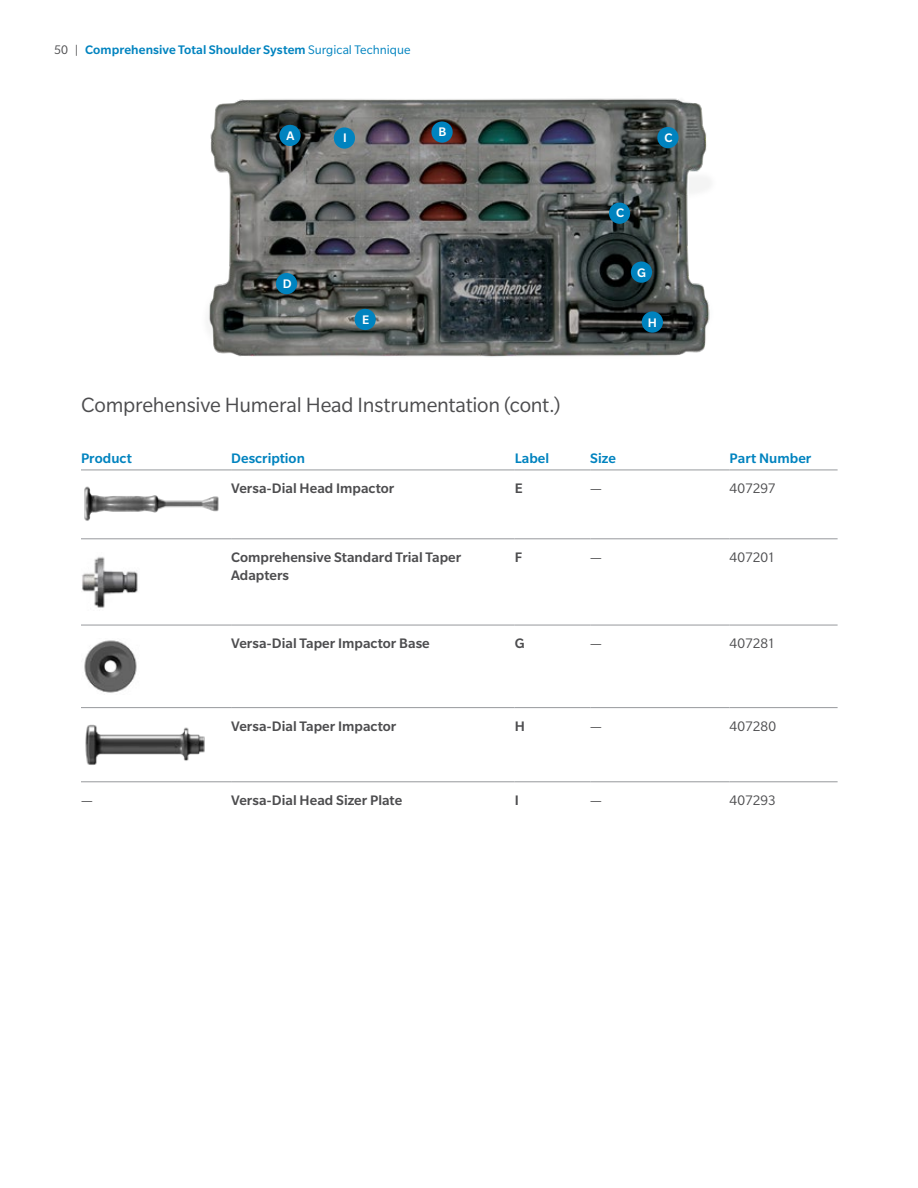
<style>
.page{position:relative;width:918px;height:1188px;background:#fff}
.page>*{position:absolute;margin:0;border:0;box-sizing:border-box;transform-origin:0 0}
.t1{font:22.5px "Slate Pro";letter-spacing:-.01em;color:#4d4d4f}
.t2{font:500 15px/18px "Slate Pro";color:#4d4d4f}
.t3{font:500 15px "Slate Pro";color:#0083bf}
.t4{font:15px "Slate Pro";letter-spacing:.005em;color:#4d4d4f}
.t5{font:500 13.5px "Slate Pro";letter-spacing:.005em;color:#0083bf}
.t6{font:500 13.5px "Slate Pro";color:#fff}
.s1{font-weight:400;color:#4d4d4f}
.s2{font-weight:400}
</style>
<div class="page">
<img style="left:208px;top:98px;width:502px;height:259px">
<div style="left:279px;top:125px;width:22px;height:21px;background:#0083bf;border-radius:50%"></div>
<div style="left:334px;top:127px;width:21px;height:22px;background:#0083bf;border-radius:50%"></div>
<div style="left:431px;top:121px;width:22px;height:22px;background:#0083bf;border-radius:50%"></div>
<div style="left:657px;top:127px;width:22px;height:21px;background:#0083bf;border-radius:50%"></div>
<div style="left:609px;top:203px;width:21px;height:21px;background:#0083bf;border-radius:50%"></div>
<div style="left:631px;top:262px;width:21px;height:21px;background:#0083bf;border-radius:50%"></div>
<div style="left:642px;top:311px;width:21px;height:22px;background:#0083bf;border-radius:50%"></div>
<div style="left:355px;top:309px;width:21px;height:21px;background:#0083bf;border-radius:50%"></div>
<div style="left:276px;top:273px;width:21px;height:21px;background:#0083bf;border-radius:50%"></div>
<hr style="left:81px;top:469px;width:150px;height:1px;background:#a2a4a7">
<hr style="left:231px;top:469px;width:284px;height:1px;background:#a2a4a7">
<hr style="left:515px;top:469px;width:75px;height:1px;background:#a2a4a7">
<hr style="left:590px;top:469px;width:140px;height:1px;background:#a2a4a7">
<hr style="left:730px;top:469px;width:108px;height:1px;background:#a2a4a7">
<hr style="left:81px;top:538px;width:150px;height:1px;background:#a2a4a7">
<hr style="left:231px;top:538px;width:284px;height:1px;background:#a2a4a7">
<hr style="left:515px;top:538px;width:75px;height:1px;background:#a2a4a7">
<hr style="left:590px;top:538px;width:140px;height:1px;background:#a2a4a7">
<hr style="left:730px;top:538px;width:108px;height:1px;background:#a2a4a7">
<hr style="left:81px;top:624px;width:150px;height:2px;background:#a2a4a7">
<hr style="left:231px;top:624px;width:284px;height:2px;background:#a2a4a7">
<hr style="left:515px;top:624px;width:75px;height:2px;background:#a2a4a7">
<hr style="left:590px;top:624px;width:140px;height:2px;background:#a2a4a7">
<hr style="left:730px;top:624px;width:108px;height:2px;background:#a2a4a7">
<hr style="left:81px;top:707px;width:150px;height:1px;background:#a2a4a7">
<hr style="left:231px;top:707px;width:284px;height:1px;background:#a2a4a7">
<hr style="left:515px;top:707px;width:75px;height:1px;background:#a2a4a7">
<hr style="left:590px;top:707px;width:140px;height:1px;background:#a2a4a7">
<hr style="left:730px;top:707px;width:108px;height:1px;background:#a2a4a7">
<hr style="left:81px;top:781px;width:150px;height:1px;background:#a2a4a7">
<hr style="left:231px;top:781px;width:284px;height:1px;background:#a2a4a7">
<hr style="left:515px;top:781px;width:75px;height:1px;background:#a2a4a7">
<hr style="left:590px;top:781px;width:140px;height:1px;background:#a2a4a7">
<hr style="left:730px;top:781px;width:108px;height:1px;background:#a2a4a7">
<img style="left:84px;top:486px;width:135px;height:35px">
<img style="left:82px;top:557px;width:56px;height:51px">
<img style="left:84px;top:640px;width:53px;height:53px">
<img style="left:85px;top:724px;width:120px;height:41px">
<p class="t5" style="left:54px;top:42px;width:358px"><span class="s1">50 |</span> Comprehensive Total Shoulder System <span class="s2">Surgical Technique</span></p>
<p class="t6" style="left:287px;top:128px;width:9px">A</p>
<p class="t6" style="left:343px;top:131px;width:5px">I</p>
<p class="t6" style="left:439px;top:125px;width:9px">B</p>
<p class="t6" style="left:664px;top:130px;width:10px">C</p>
<p class="t6" style="left:283px;top:276px;width:10px">D</p>
<p class="t6" style="left:616px;top:206px;width:10px">C</p>
<p class="t6" style="left:637px;top:265px;width:10px">G</p>
<p class="t6" style="left:362px;top:312px;width:9px">E</p>
<p class="t6" style="left:648px;top:315px;width:11px">H</p>
<h1 class="t1" style="left:81px;top:394px;width:481px">Comprehensive Humeral Head Instrumentation (cont.)</h1>
<p class="t3" style="left:81px;top:450px;width:52px">Product</p>
<p class="t3" style="left:231px;top:450px;width:75px">Description</p>
<p class="t3" style="left:515px;top:450px;width:36px">Label</p>
<p class="t3" style="left:590px;top:450px;width:27px">Size</p>
<p class="t3" style="left:730px;top:450px;width:83px">Part Number</p>
<p class="t2" style="left:231px;top:479px;width:165px">Versa-Dial Head Impactor</p>
<p class="t2" style="left:515px;top:479px;width:9px">E</p>
<p class="t4" style="left:590px;top:481px;width:13px">—</p>
<p class="t4" style="left:730px;top:481px;width:48px">407297</p>
<p class="t2" style="left:231px;top:548px;width:232px">Comprehensive Standard Trial Taper<br>Adapters</p>
<p class="t2" style="left:515px;top:548px;width:9px">F</p>
<p class="t4" style="left:590px;top:550px;width:13px">—</p>
<p class="t4" style="left:730px;top:550px;width:47px">407201</p>
<p class="t2" style="left:231px;top:634px;width:200px">Versa-Dial Taper Impactor Base</p>
<p class="t2" style="left:515px;top:634px;width:11px">G</p>
<p class="t4" style="left:590px;top:636px;width:13px">—</p>
<p class="t4" style="left:730px;top:636px;width:47px">407281</p>
<p class="t2" style="left:231px;top:717px;width:167px">Versa-Dial Taper Impactor</p>
<p class="t2" style="left:515px;top:717px;width:12px">H</p>
<p class="t4" style="left:590px;top:718px;width:13px">—</p>
<p class="t4" style="left:730px;top:718px;width:48px">407280</p>
<p class="t4" style="left:81px;top:793px;width:13px">—</p>
<p class="t2" style="left:231px;top:791px;width:173px">Versa-Dial Head Sizer Plate</p>
<p class="t2" style="left:515px;top:791px;width:6px">I</p>
<p class="t4" style="left:590px;top:793px;width:13px">—</p>
<p class="t4" style="left:730px;top:793px;width:48px">407293</p>
</div>
